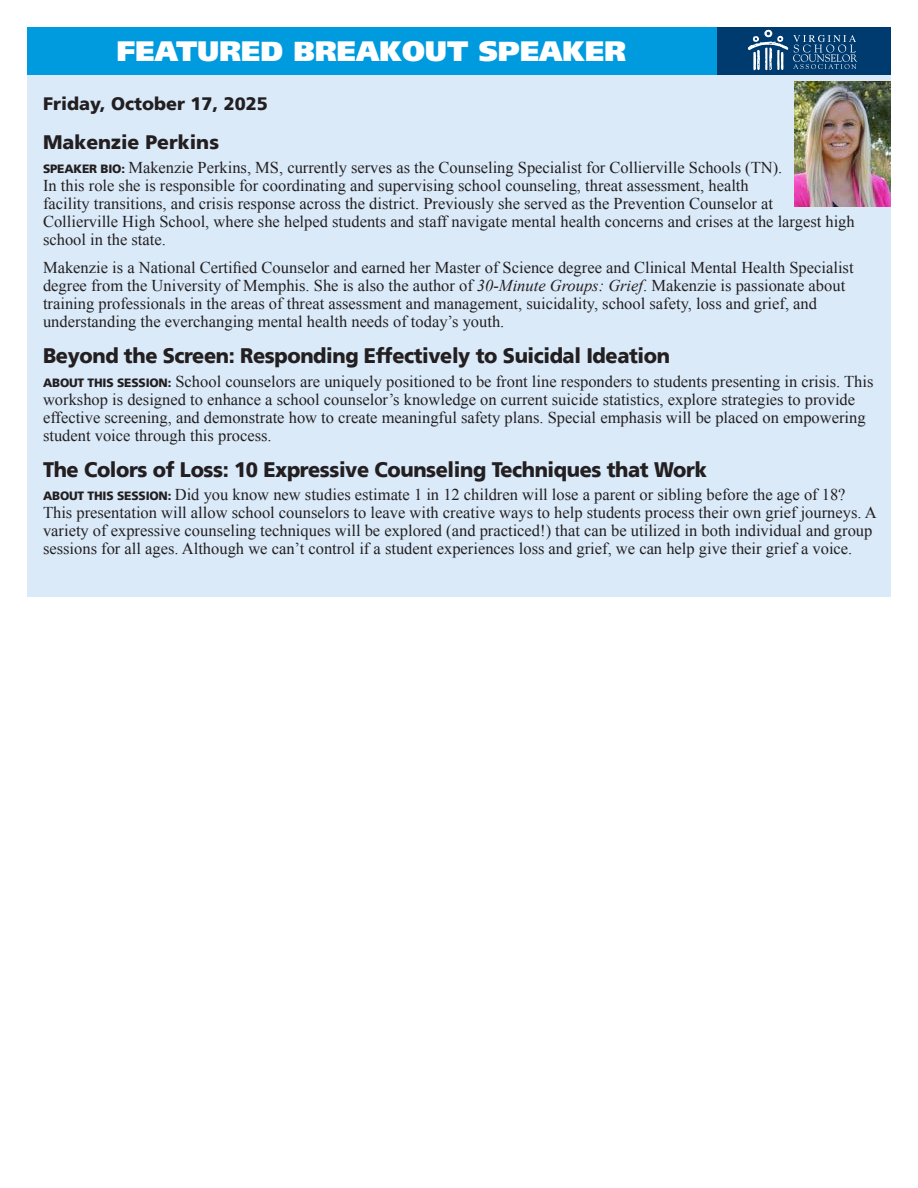
<style>
.page{position:relative;width:918px;height:1188px;background:#fff}
.page>*{position:absolute;margin:0;border:0;box-sizing:border-box;transform-origin:0 0}
.t1{font:900 27.9px "Frutiger";color:#fff}
.t2{font:900 21px "Frutiger";letter-spacing:-.02em;color:#231f20;scale:.95 1}
.t3{font:900 19.5px "Frutiger";color:#231f20}
.t4{font:900 18px "Frutiger";color:#231f20}
.t5{font:16.5px/18px "Times New Roman";color:#231f20}
.s1{font-family:"Frutiger";font-weight:900;font-size:12px}
.s2{font-style:italic}
</style>
<div class="page">
<div style="left:27px;top:71px;width:864px;height:526px;background:#daeaf9"></div>
<img style="left:795px;top:82px;width:96px;height:125px">
<div style="left:27px;top:27px;width:864px;height:48px;background:#003b70"></div>
<svg style="left:748px;top:30px;width:109px;height:40px"></svg>
<div style="left:27px;top:27px;width:689px;height:48px;background:#009bde"></div>
<p class="t1" style="left:117px;top:39px;width:511px">FEATURED BREAKOUT SPEAKER</p>
<p class="t4" style="left:43px;top:95px;width:226px">Friday, October 17, 2025</p>
<p class="t3" style="left:43px;top:134px;width:178px">Makenzie Perkins</p>
<p class="t5" style="left:43px;top:158px;width:813px"><span class="s1">SPEAKER BIO:</span> Makenzie Perkins, MS, currently serves as the Counseling Specialist for Collierville Schools (TN).<br>In this role she is responsible for coordinating and supervising school counseling, threat assessment, health<br>facility transitions, and crisis response across the district. Previously she served as the Prevention Counselor at<br>Collierville High School, where she helped students and staff navigate mental health concerns and crises at the largest high school in the state.</p>
<p class="t5" style="left:43px;top:259px;width:812px">Makenzie is a National Certified Counselor and earned her Master of Science degree and Clinical Mental Health Specialist degree from the University of Memphis. She is also the author of <span class="s2">30-Minute Groups: Grief</span>. Makenzie is passionate about training professionals in the areas of threat assessment and management, suicidality, school safety, loss and grief, and understanding the everchanging mental health needs of today’s youth.</p>
<p class="t2" style="left:43px;top:347px;width:662px">Beyond the Screen: Responding Effectively to Suicidal Ideation</p>
<p class="t5" style="left:43px;top:372px;width:832px"><span class="s1">ABOUT THIS SESSION:</span> School counselors are uniquely positioned to be front line responders to students presenting in crisis. This workshop is designed to enhance a school counselor’s knowledge on current suicide statistics, explore strategies to provide effective screening, and demonstrate how to create meaningful safety plans. Special emphasis will be placed on empowering student voice through this process.</p>
<p class="t2" style="left:43px;top:460px;width:700px">The Colors of Loss: 10 Expressive Counseling Techniques that Work</p>
<p class="t5" style="left:43px;top:485px;width:835px"><span class="s1">ABOUT THIS SESSION:</span> Did you know new studies estimate 1 in 12 children will lose a parent or sibling before the age of 18?<br>This presentation will allow school counselors to leave with creative ways to help students process their own grief journeys. A variety of expressive counseling techniques will be explored (and practiced!) that can be utilized in both individual and group sessions for all ages. Although we can’t control if a student experiences loss and grief, we can help give their grief a voice.</p>
</div>
